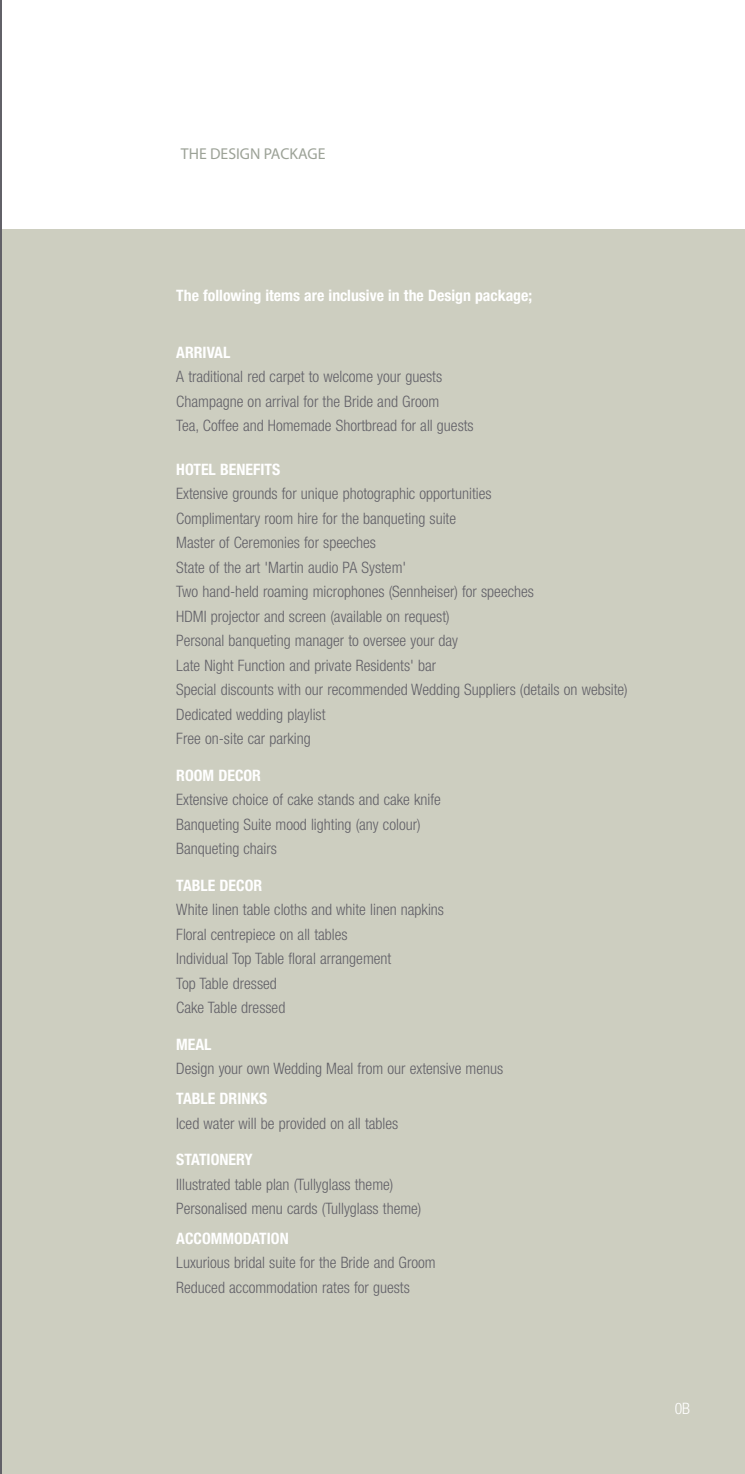
<style>
.page{position:relative;width:745px;height:1474px;background:#fff}
.page>*{position:absolute;margin:0;border:0;box-sizing:border-box;transform-origin:0 0}
.t1{font:300 condensed 15.75px/24.5px "Helvetica Neue LT Std";color:#626168}
.t2{font:700 condensed 15.75px "Helvetica Neue LT Std";color:#fff}
.t3{font:15.75px "Myriad Pro";color:#9ca297}
.t4{font:300 condensed 15.75px "Helvetica Neue LT Std";color:#fff}
</style>
<div class="page">
<div style="left:0;top:229px;width:744px;height:1244px;background:#cdcec0"></div>
<hr style="left:0;top:0;width:2px;height:1473px;background:#626168">
<p class="t3" style="left:181px;top:144px;width:146px">THE DESIGN PACKAGE</p>
<p class="t2" style="left:176px;top:286px;width:357px">The following items are inclusive in the Design package;</p>
<p class="t2" style="left:176px;top:342px;width:55px">ARRIVAL</p>
<p class="t1" style="left:176px;top:364px;width:299px">A traditional red carpet to welcome your guests<br>Champagne on arrival for the Bride and Groom<br>Tea, Coffee and Homemade Shortbread for all guests</p>
<p class="t2" style="left:176px;top:459px;width:105px">HOTEL BENEFITS</p>
<p class="t1" style="left:176px;top:481px;width:452px">Extensive grounds for unique photographic opportunities<br>Complimentary room hire for the banqueting suite<br>Master of Ceremonies for speeches<br>State of the art 'Martin audio PA System'<br>Two hand-held roaming microphones (Sennheiser) for speeches<br>HDMI projector and screen (available on request)<br>Personal banqueting manager to oversee your day<br>Late Night Function and private Residents' bar<br>Special discounts with our recommended Wedding Suppliers (details on website)<br>Dedicated wedding playlist<br>Free on-site car parking</p>
<p class="t2" style="left:176px;top:765px;width:86px">ROOM DECOR</p>
<p class="t1" style="left:176px;top:787px;width:266px">Extensive choice of cake stands and cake knife<br>Banqueting Suite mood lighting (any colour)<br>Banqueting chairs</p>
<p class="t2" style="left:176px;top:875px;width:87px">TABLE DECOR</p>
<p class="t1" style="left:176px;top:897px;width:269px">White linen table cloths and white linen napkins<br>Floral centrepiece on all tables<br>Individual Top Table floral arrangement<br>Top Table dressed<br>Cake Table dressed</p>
<p class="t2" style="left:176px;top:1034px;width:37px">MEAL</p>
<p class="t1" style="left:176px;top:1056px;width:328px">Design your own Wedding Meal from our extensive menus</p>
<p class="t2" style="left:176px;top:1088px;width:92px">TABLE DRINKS</p>
<p class="t1" style="left:176px;top:1110px;width:223px">Iced water will be provided on all tables</p>
<p class="t2" style="left:176px;top:1149px;width:78px">STATIONERY</p>
<p class="t1" style="left:176px;top:1171px;width:246px">Illustrated table plan (Tullyglass theme)<br>Personalised menu cards (Tullyglass theme)</p>
<p class="t2" style="left:176px;top:1228px;width:114px">ACCOMMODATION</p>
<p class="t1" style="left:176px;top:1250px;width:261px">Luxurious bridal suite for the Bride and Groom<br>Reduced accommodation rates for guests</p>
<p class="t4" style="left:674px;top:1398px;width:17px">0B</p>
</div>
